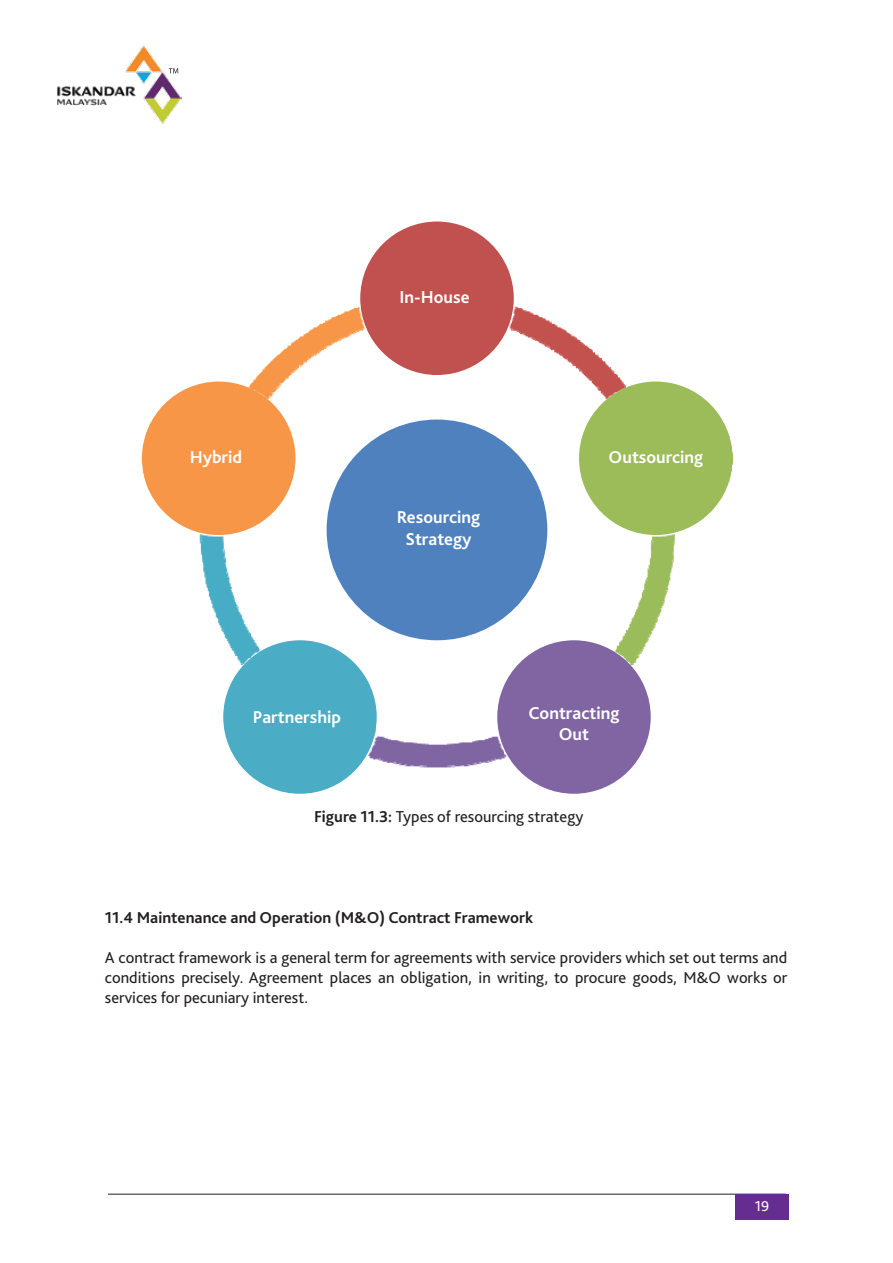
<style>
.page{position:relative;width:893px;height:1263px;background:#fff}
.page>*{position:absolute;margin:0;border:0;box-sizing:border-box;transform-origin:0 0}
.t1{font:700 18px/21.6px "Bliss 2";color:#fff;text-align:center}
.t2{font:16.5px/19.8px "Bliss 2";color:#231f20;text-align:justify}
.t3{font:700 16.5px "Bliss 2";color:#231f20}
.t4{font:15px "Bliss 2";color:#fff}
.s1{font-weight:700}
</style>
<div class="page">
<img style="left:57px;top:86px;width:67px;height:19px">
<img style="left:124px;top:45px;width:57px;height:79px">
<svg style="left:169px;top:68px;width:9px;height:5px"></svg>
<div style="left:736px;top:1194px;width:53px;height:25px;background:#662d91"></div>
<img style="left:141px;top:221px;width:593px;height:573px">
<div style="left:231px;top:327px;width:410px;height:410px;background:#fff;border-radius:50%"></div>
<div style="left:142px;top:382px;width:153px;height:153px;background:#f89647;border-radius:50%"></div>
<div style="left:579px;top:382px;width:153px;height:153px;background:#9cbb59;border-radius:50%"></div>
<div style="left:360px;top:222px;width:154px;height:153px;background:#c1514e;border-radius:50%"></div>
<div style="left:327px;top:420px;width:220px;height:220px;background:#4e81be;border-radius:50%"></div>
<div style="left:223px;top:640px;width:154px;height:154px;background:#4aacc5;border-radius:50%"></div>
<div style="left:497px;top:640px;width:154px;height:154px;background:#8165a3;border-radius:50%"></div>
<p class="t1" style="left:190px;top:445px;width:54px">Hybrid</p>
<p class="t1" style="left:400px;top:286px;width:72px">In-House</p>
<p class="t1" style="left:397px;top:506px;width:85px">Resourcing<br>Strategy</p>
<p class="t1" style="left:608px;top:445px;width:96px">Outsourcing</p>
<p class="t1" style="left:253px;top:705px;width:90px">Partnership</p>
<p class="t1" style="left:529px;top:701px;width:92px">Contracting<br>Out</p>
<p class="t2" style="left:314px;top:806px;width:271px"><span class="s1">Figure 11.3:</span> Types of resourcing strategy</p>
<p class="t3" style="left:105px;top:908px;width:430px">11.4 Maintenance and Operation (M&amp;O) Contract Framework</p>
<p class="t2" style="left:105px;top:947px;width:684px">A contract framework is a general term for agreements with service providers which set out terms and conditions precisely. Agreement places an obligation, in writing, to procure goods, M&amp;O works or services for pecuniary interest.</p>
<p class="t4" style="left:755px;top:1197px;width:16px">19</p>
</div>
